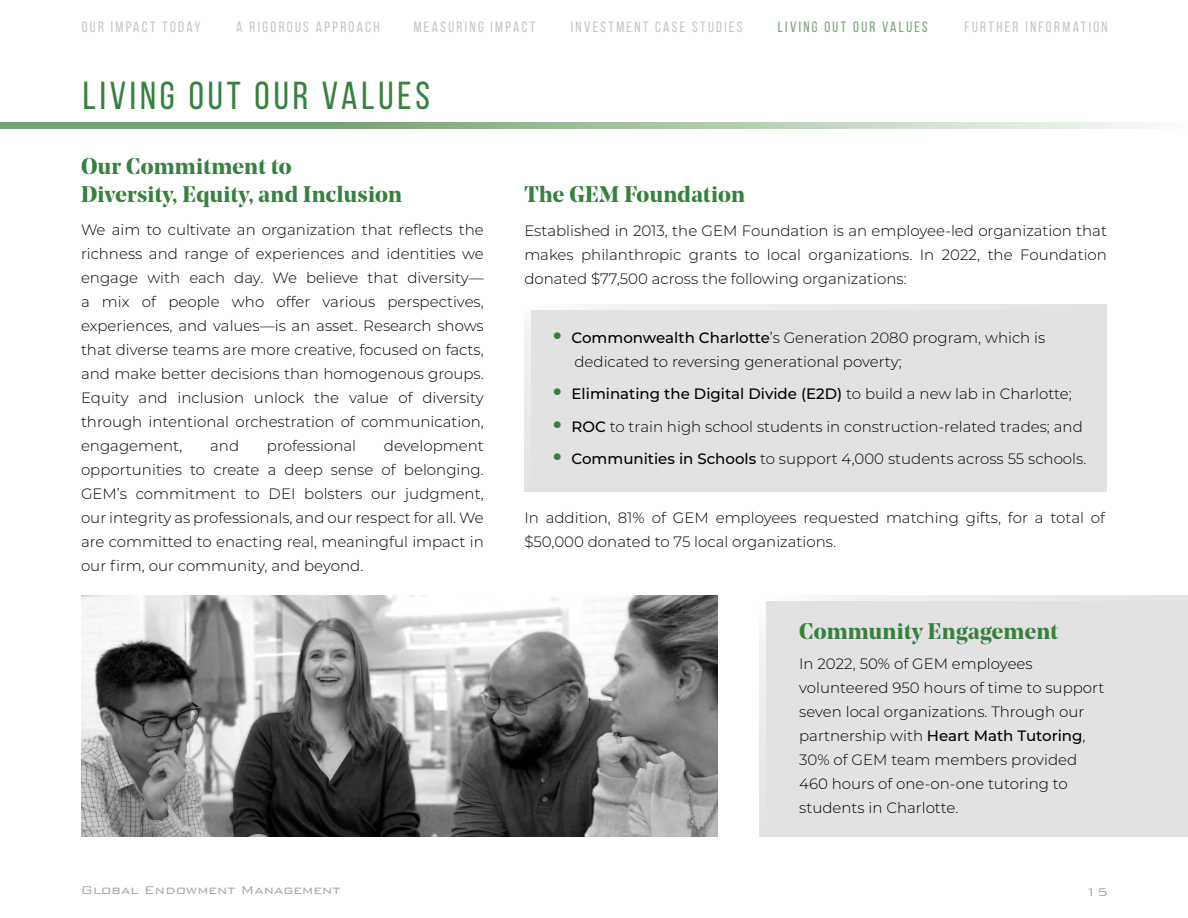
<style>
.page{position:relative;width:1188px;height:918px;background:#fff}
.page>*{position:absolute;margin:0;border:0;box-sizing:border-box;transform-origin:0 0}
.t1{font:39px "Bebas Neue";letter-spacing:.1em;color:#37813f}
.t2{font:700 22.5px/28.5px "Noe Display";letter-spacing:.015em;color:#37813f}
.t3{font:300 15px/24px "Montserrat";color:#000;text-align:justify}
.t4{font:15px "Bebas Neue";letter-spacing:.155em;color:#c4c5c6}
.t5{font:500 15px "Montserrat";color:#000}
.t6{font:300 15px "Bank Gothic BT";color:#a7a8aa}
.t7{font:15px "Bebas Neue";letter-spacing:.155em;color:#75a570}
.s1{font-weight:500;font-size:37.5px;color:#37813f}
.s2{font-weight:500}
.s3{font-size:37.5px;color:#37813f}
.s4{font-weight:300}
</style>
<div class="page">
<div style="left:760px;top:596px;width:428px;height:241px;background:#e2e2e3"></div>
<div style="left:527px;top:305px;width:580px;height:187px;background:#e2e2e3"></div>
<svg style="left:0;top:122px;width:1143px;height:7px;background:#a2c29e"></svg>
<svg style="left:530px;top:305px;width:271px;height:5px"></svg>
<svg style="left:525px;top:305px;width:5px;height:187px"></svg>
<svg style="left:765px;top:596px;width:210px;height:5px"></svg>
<svg style="left:760px;top:596px;width:5px;height:117px"></svg>
<img style="left:81px;top:596px;width:637px;height:241px">
<p class="t4" style="left:82px;top:18px;width:120px">OUR IMPACT TODAY</p>
<p class="t4" style="left:236px;top:18px;width:145px">A RIGOROUS APPROACH</p>
<p class="t4" style="left:414px;top:18px;width:123px">MEASURING IMPACT</p>
<p class="t4" style="left:571px;top:18px;width:173px">INVESTMENT CASE STUDIES</p>
<p class="t7" style="left:778px;top:18px;width:152px">LIVING OUT OUR VALUES</p>
<p class="t4" style="left:965px;top:18px;width:145px">FURTHER INFORMATION</p>
<h1 class="t1" style="left:83px;top:74px;width:349px">LIVING OUT OUR VALUES</h1>
<h2 class="t2" style="left:81px;top:151px;width:323px">Our Commitment to<br>Diversity, Equity, and Inclusion</h2>
<p class="t3" style="left:81px;top:217px;width:404px">We aim to cultivate an organization that reflects the richness and range of experiences and identities we engage with each day. We believe that diversity— a mix of people who offer various perspectives, experiences, and values—is an asset. Research shows that diverse teams are more creative, focused on facts, and make better decisions than homogenous groups.<br>Equity and inclusion unlock the value of diversity through intentional orchestration of communication, engagement,</p>
<p class="t3" style="left:210px;top:433px;width:30px">and</p>
<p class="t3" style="left:267px;top:433px;width:91px">professional</p>
<p class="t3" style="left:81px;top:433px;width:404px;text-indent:303px">development opportunities to create a deep sense of belonging.<br>GEM’s commitment to DEI bolsters our judgment, our integrity as professionals, and our respect for all. We are committed to enacting real, meaningful impact in our firm, our community, and beyond.</p>
<h2 class="t2" style="left:524px;top:180px;width:222px">The GEM Foundation</h2>
<p class="t3" style="left:524px;top:218px;width:584px">Established in 2013, the GEM Foundation is an employee-led organization that makes philanthropic grants to local organizations. In 2022, the Foundation donated $77,500 across the following organizations:</p>
<p class="t3" style="left:574px;top:325px;width:472px;text-indent:-23px"><span class="s1">•</span> <span class="s2">Commonwealth Charlotte</span>’s Generation 2080 program, which is dedicated to reversing generational poverty;</p>
<p class="t5" style="left:551px;top:383px;width:522px"><span class="s3">•</span> Eliminating the Digital Divide (E2D) <span class="s4">to build a new lab in Charlotte;</span></p>
<p class="t3" style="left:551px;top:414px;width:533px"><span class="s1">•</span> <span class="s2">ROC</span> to train high school students in construction-related trades; and</p>
<p class="t3" style="left:551px;top:447px;width:537px"><span class="s1">•</span> <span class="s2">Communities in Schools</span> to support 4,000 students across 55 schools.</p>
<p class="t3" style="left:524px;top:505px;width:582px">In addition, 81% of GEM employees requested matching gifts, for a total of $50,000 donated to 75 local organizations.</p>
<h2 class="t2" style="left:799px;top:616px;width:260px">Community Engagement</h2>
<p class="t3" style="left:799px;top:651px;width:307px;text-align:left">In 2022, 50% of GEM employees volunteered 950 hours of time to support seven local organizations. Through our partnership with <span class="s2">Heart Math Tutoring</span>, 30% of GEM team members provided 460 hours of one-on-one tutoring to students in Charlotte.</p>
<p class="t6" style="left:81px;top:881px;width:261px">Global Endowment Management</p>
<p class="t6" style="left:1086px;top:884px;width:24px">15</p>
</div>
